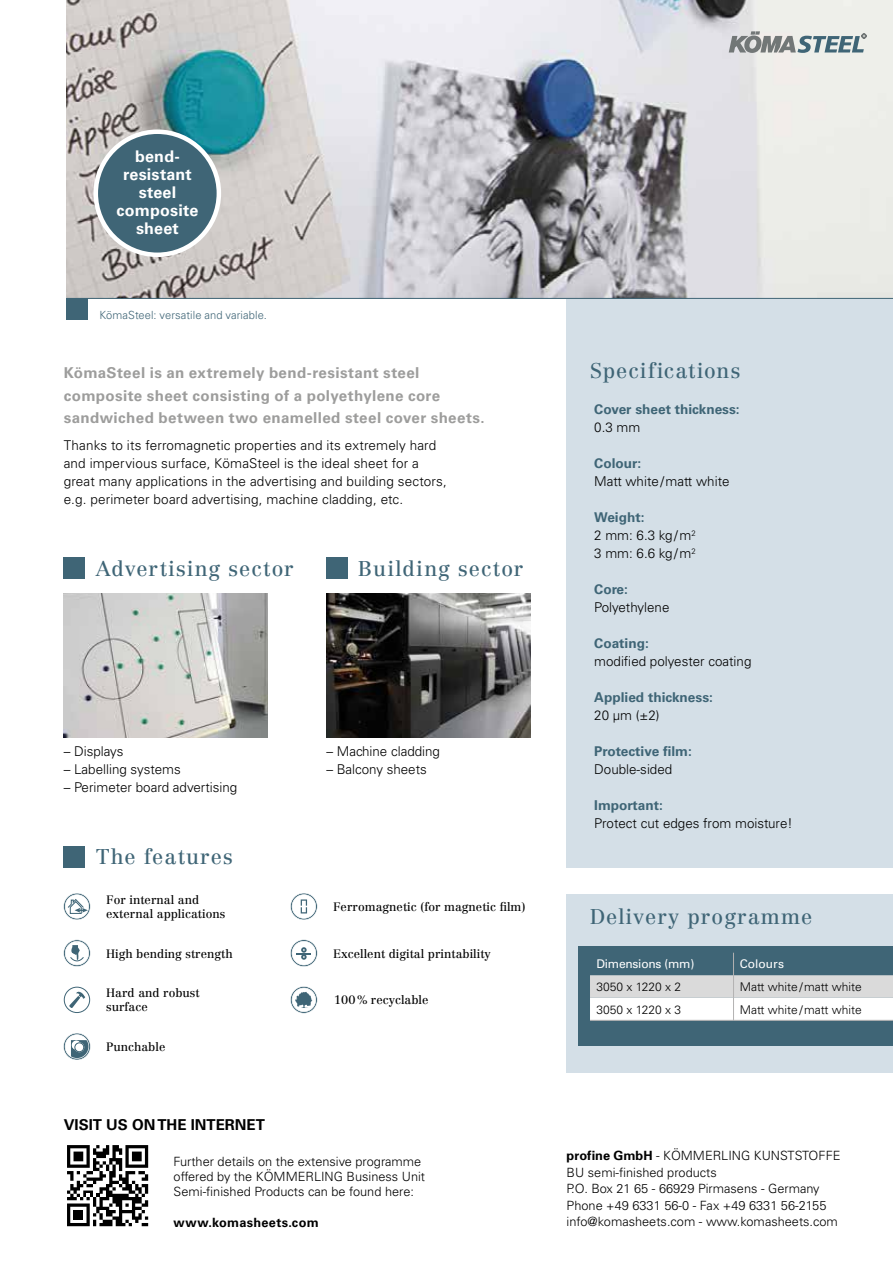
<style>
.page{position:relative;width:893px;height:1263px;background:#fff}
.page>*{position:absolute;margin:0;border:0;box-sizing:border-box;transform-origin:0 0}
.t1{font:21px "Centennial LT Std";letter-spacing:.05em;color:#3f6576}
.t2{font:700 16.05px/18px "Univers";letter-spacing:.015em;color:#fff;text-align:center}
.t3{font:700 15px/22.5px "Univers";letter-spacing:.025em;color:#9d9d9c}
.t4{font:700 15px "Univers";color:#000}
.t5{font:300 13.5px/18px "Univers";color:#000}
.t6{font:700 13.5px "Univers";color:#3f6576}
.t7{font:300 12.75px/16.5px "Univers";color:#000}
.t8{font:700 12.75px "Univers";letter-spacing:.02em;color:#000}
.t9{font:12px/13.5px "Centennial LT Std";color:#000}
.t10{font:300 12px "Univers";color:#000}
.t11{font:12px "Univers";letter-spacing:-.02em;color:#fff}
.t12{font:12px "Univers";color:#fff}
.t13{font:300 11.25px "Univers";letter-spacing:.005em;color:#3f6576}
.s1{font-weight:700;color:#3f6576}
.s2{font-weight:700}
</style>
<div class="page">
<div style="left:567px;top:282px;width:326px;height:585px;background:#d4dfe7"></div>
<img style="left:67px;top:0;width:826px;height:298px">
<div style="left:567px;top:894px;width:326px;height:179px;background:#d4dfe7"></div>
<div style="left:578px;top:946px;width:315px;height:100px;background:#3f6576"></div>
<svg style="left:729px;top:31px;width:137px;height:22px;background:#a7b0b2"></svg>
<svg style="left:590px;top:953px;width:303px;height:67px"></svg>
<hr style="left:590px;top:1020px;width:143px;height:1px;background:#b3b2b2">
<hr style="left:733px;top:1020px;width:160px;height:1px;background:#b3b2b2">
<div style="left:67px;top:298px;width:21px;height:21px;background:#3f6576"></div>
<hr style="left:67px;top:298px;width:826px;height:1px;background:#3f6576">
<div style="left:96px;top:132px;width:123px;height:123px;background:#3f6576;border-radius:50%"></div>
<div style="left:94px;top:129px;width:127px;height:128px;border:4px solid #fff;border-radius:50%"></div>
<svg style="left:67px;top:1145px;width:82px;height:82px"></svg>
<svg style="left:67px;top:1145px;width:81px;height:81px"></svg>
<div style="left:64px;top:846px;width:21px;height:21px;background:#3f6576"></div>
<div style="left:64px;top:557px;width:21px;height:22px;background:#3f6576"></div>
<div style="left:326px;top:557px;width:21px;height:22px;background:#3f6576"></div>
<img style="left:64px;top:593px;width:204px;height:144px">
<img style="left:326px;top:593px;width:204px;height:144px">
<svg style="left:64px;top:940px;width:26px;height:26px"></svg>
<svg style="left:291px;top:940px;width:26px;height:26px"></svg>
<svg style="left:291px;top:893px;width:26px;height:27px"></svg>
<svg style="left:64px;top:893px;width:26px;height:27px"></svg>
<svg style="left:291px;top:987px;width:26px;height:26px"></svg>
<svg style="left:64px;top:987px;width:26px;height:26px"></svg>
<svg style="left:64px;top:1033px;width:26px;height:27px"></svg>
<p class="t2" style="left:117px;top:148px;width:83px">bend&shy;resistant steel composite sheet</p>
<p class="t13" style="left:99px;top:308px;width:169px">KömaSteel: versatile and variable.</p>
<p class="t3" style="left:64px;top:362px;width:422px">KömaSteel is an extremely bend-resistant steel composite sheet consisting of a polyethylene core sandwiched between two enamelled steel cover sheets.</p>
<p class="t5" style="left:64px;top:436px;width:384px">Thanks to its ferromagnetic properties and its extremely hard and impervious surface, KömaSteel is the ideal sheet for a great many applications in the advertising and building sectors, e.g. perimeter board advertising, machine cladding, etc.</p>
<h1 class="t1" style="left:96px;top:556px;width:200px">Advertising sector</h1>
<h1 class="t1" style="left:358px;top:556px;width:167px">Building sector</h1>
<p class="t5" style="left:64px;top:742px;width:61px">– Displays</p>
<p class="t5" style="left:64px;top:760px;width:119px">– Labelling systems</p>
<p class="t5" style="left:64px;top:778px;width:175px">– Perimeter board advertising</p>
<h1 class="t1" style="left:96px;top:844px;width:139px">The features</h1>
<p class="t5" style="left:326px;top:742px;width:115px">– Machine cladding</p>
<p class="t5" style="left:326px;top:760px;width:102px">– Balcony sheets</p>
<p class="t9" style="left:106px;top:893px;width:121px">For internal and external applications</p>
<p class="t9" style="left:333px;top:900px;width:194px">Ferromagnetic (for magnetic film)</p>
<p class="t9" style="left:106px;top:947px;width:128px">High bending strength</p>
<p class="t9" style="left:333px;top:946px;width:159px">Excellent digital printability</p>
<p class="t9" style="left:106px;top:986px;width:95px">Hard and robust surface</p>
<p class="t9" style="left:106px;top:1040px;width:61px">Punchable</p>
<p class="t9" style="left:334px;top:993px;width:96px">100% recyclable</p>
<p class="t4" style="left:64px;top:1115px;width:203px">VISIT US ON THE INTERNET</p>
<p class="t7" style="left:174px;top:1153px;width:253px;line-height:15.3px">Further details on the extensive programme offered by the KÖMMERLING Business Unit<br>Semi-finished Products can be found here:</p>
<p class="t8" style="left:174px;top:1215px;width:147px">www.komasheets.com</p>
<h1 class="t1" style="left:590px;top:358px;width:152px">Specifications</h1>
<p class="t6" style="left:594px;top:401px;width:147px">Cover sheet thickness:</p>
<p class="t5" style="left:594px;top:418px;width:48px">0.3 mm</p>
<p class="t6" style="left:594px;top:455px;width:48px">Colour:</p>
<p class="t5" style="left:594px;top:472px;width:137px">Matt white/matt white</p>
<p class="t5" style="left:594px;top:508px;width:103px"><span class="s1">Weight:<br></span>2 mm: 6.3 kg/m<sup>2<br></sup>3 mm: 6.6 kg/m<sup>2</sup></p>
<p class="t6" style="left:594px;top:581px;width:35px">Core:</p>
<p class="t5" style="left:594px;top:598px;width:77px">Polyethylene</p>
<p class="t6" style="left:594px;top:635px;width:56px">Coating:</p>
<p class="t5" style="left:594px;top:652px;width:159px">modified polyester coating</p>
<p class="t6" style="left:594px;top:689px;width:120px">Applied thickness:</p>
<p class="t5" style="left:594px;top:706px;width:67px">20 µm (±2)</p>
<p class="t6" style="left:594px;top:743px;width:99px">Protective film:</p>
<p class="t5" style="left:594px;top:760px;width:79px">Double-sided</p>
<p class="t6" style="left:594px;top:797px;width:70px">Important:</p>
<p class="t5" style="left:594px;top:814px;width:200px">Protect cut edges from moisture!</p>
<h1 class="t1" style="left:590px;top:904px;width:224px">Delivery programme</h1>
<p class="t11" style="left:596px;top:957px;width:99px">Dimensions (mm)</p>
<p class="t12" style="left:740px;top:957px;width:46px">Colours</p>
<p class="t10" style="left:596px;top:980px;width:86px">3050 x 1220 x 2</p>
<p class="t10" style="left:740px;top:980px;width:123px">Matt white/matt white</p>
<p class="t10" style="left:596px;top:1002px;width:86px">3050 x 1220 x 3</p>
<p class="t10" style="left:740px;top:1002px;width:123px">Matt white/matt white</p>
<p class="t7" style="left:567px;top:1147px;width:275px"><span class="s2">profine GmbH</span> - KÖMMERLING KUNSTSTOFFE BU semi-finished products<br>P.O. Box 21 65 - 66929 Pirmasens - Germany Phone +49 6331 56-0 - Fax +49 6331 56-2155 info@komasheets.com - www.komasheets.com</p>
</div>
